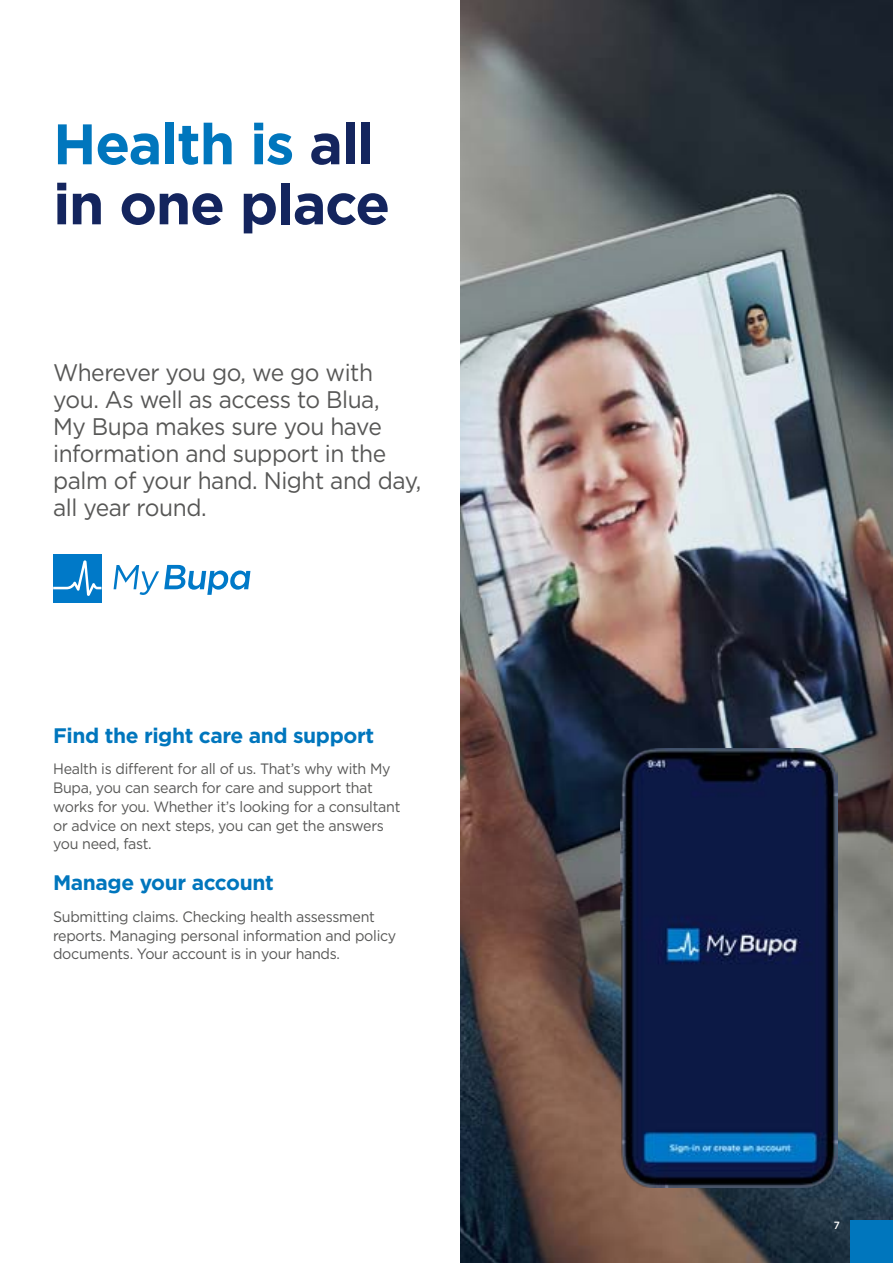
<style>
.page{position:relative;width:893px;height:1263px;background:#fff}
.page>*{position:absolute;margin:0;border:0;box-sizing:border-box;transform-origin:0 0}
.A4_Section_Heading_-_CYAN{font:700 57px/60px "Gotham";letter-spacing:-.025em;color:#14255e}
.A4_Lead_Paragraph{font:24px/27px "Gotham";letter-spacing:-.02em;color:#575756;scale:.95 1}
.A4_Sub_A_-_CYAN{font:700 21px "Gotham";letter-spacing:-.02em;color:#0076bd}
.BODY{font:15px/18.8px "Gotham";letter-spacing:-.02em;color:#575756;scale:.95 1}
.Page_numbers{font:500 10.5px "Gotham";color:#fff;scale:.95 1}
.s1{color:#0076bd}
</style>
<div class="page">
<div style="left:53px;top:555px;width:48px;height:48px;background:#0079c8"></div>
<svg style="left:53px;top:560px;width:48px;height:36px"></svg>
<svg style="left:114px;top:565px;width:136px;height:30px"></svg>
<img style="left:460px;top:0;width:433px;height:1263px">
<img style="left:621px;top:748px;width:216px;height:439px">
<div style="left:850px;top:1220px;width:43px;height:43px;background:#0076bd"></div>
<p class="A4_Section_Heading_-_CYAN" style="left:53px;top:114px;width:339px"><span class="s1">Health is</span> all in one place</p>
<p class="A4_Lead_Paragraph" style="left:53px;top:358px;width:389px">Wherever you go, we go with you. As well as access to Blua,<br>My Bupa makes sure you have information and support in the palm of your hand. Night and day, all year round.</p>
<p class="A4_Sub_A_-_CYAN" style="left:53px;top:721px;width:322px">Find the right care and support</p>
<p class="BODY" style="left:53px;top:759px;width:367px">Health is different for all of us. That’s why with My Bupa, you can search for care and support that works for you. Whether it’s looking for a consultant or advice on next steps, you can get the answers you need, fast.</p>
<p class="A4_Sub_A_-_CYAN" style="left:53px;top:869px;width:222px">Manage your account</p>
<p class="BODY" style="left:53px;top:907px;width:363px">Submitting claims. Checking health assessment reports. Managing personal information and policy documents. Your account is in your hands.</p>
<p class="Page_numbers" style="left:834px;top:1218px;width:8px">7</p>
</div>
